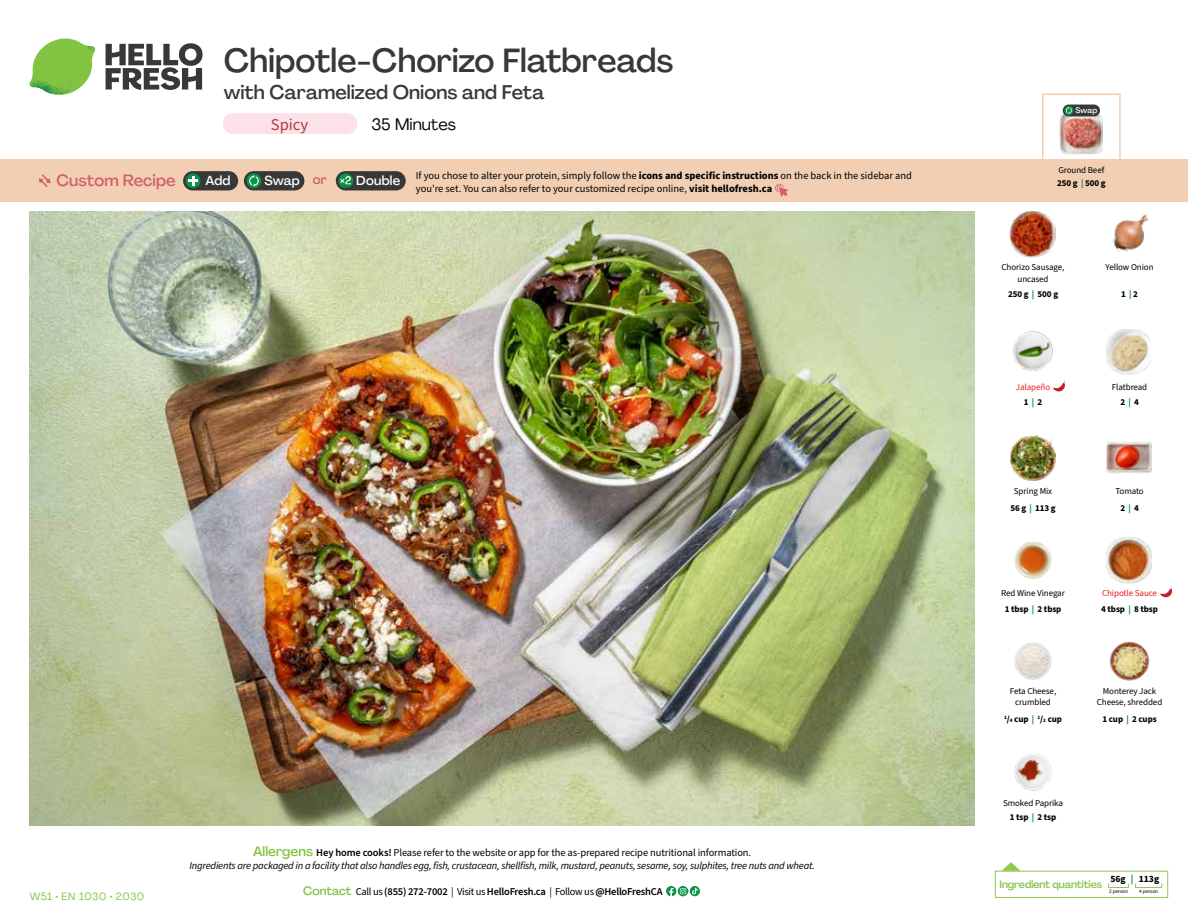
<style>
.page{position:relative;width:1188px;height:918px;background:#fff}
.page>*{position:absolute;margin:0;border:0;box-sizing:border-box;transform-origin:0 0}
.t1{font:500 33px "Agrandir";letter-spacing:-.005em;color:#383839}
.t2{font:500 19.5px "Agrandir";color:#383839}
.t3{font:16.5px "Agrandir";color:#000}
.t4{font:16.5px "Source Sans Pro";color:#b33841}
.t5{font:500 16.2px "Agrandir";color:#d15f6a}
.t6{font:500 12.9px "Agrandir";letter-spacing:.015em;color:#fff}
.t7{font:italic 10.5px/13.5px "Source Sans Pro";letter-spacing:-.02em;color:#000;text-align:center}
.t8{font:10.5px "Source Sans Pro";color:#000}
.t9{font:600 10.5px "Source Sans Pro";letter-spacing:-.02em;color:#000}
.t10{font:500 10.5px "Agrandir";letter-spacing:-.01em;color:#82c341}
.t11{font:10.5px "Agrandir";letter-spacing:.05em;color:#82c341}
.t12{font:700 9.6px "Source Sans Pro";color:#000}
.t13{font:9px/11.6px "Source Sans Pro";letter-spacing:-.01em;color:#000;text-align:center}
.t14{font:700 9px "Source Sans Pro";letter-spacing:-.01em;color:#000}
.t15{font:9px/14.9px "Source Sans Pro";letter-spacing:-.01em;color:#ed1d24;text-align:center}
.t16{font:500 7.95px "Agrandir";color:#fff}
.t17{font:5.25px "Source Sans Pro";letter-spacing:-.01em;color:#000}
.s1{color:#d15f6a}
.s2{font-weight:700}
.s3{font-weight:700;color:#0b9446}
.s4{color:#0b9446}
.s5{font-family:"Agrandir";font-weight:500;font-style:normal;font-size:13.5px;color:#82c341}
.s6{font-weight:600;font-style:normal}
.s7{font-style:normal}
.s8{font-family:"Agrandir";font-weight:500;font-size:12px;color:#82c341}
.s9{font-weight:400}
.s10{font-weight:700;color:#000}
.s11{font-size:5.25px}
</style>
<div class="page">
<svg style="left:106px;top:43px;width:97px;height:47px"></svg>
<svg style="left:34px;top:39px;width:59px;height:38px"></svg>
<img style="left:65px;top:39px;width:30px;height:25px">
<img style="left:33px;top:60px;width:56px;height:10px">
<img style="left:29px;top:64px;width:58px;height:31px">
<img style="left:64px;top:70px;width:25px;height:24px">
<img style="left:1013px;top:331px;width:40px;height:40px">
<img style="left:1106px;top:329px;width:45px;height:46px">
<img style="left:1112px;top:214px;width:37px;height:38px">
<img style="left:1010px;top:212px;width:45px;height:45px">
<img style="left:30px;top:211px;width:945px;height:615px">
<img style="left:1014px;top:642px;width:38px;height:38px">
<img style="left:1011px;top:436px;width:45px;height:45px">
<img style="left:1106px;top:441px;width:46px;height:33px">
<img style="left:1014px;top:541px;width:38px;height:38px">
<img style="left:1106px;top:538px;width:46px;height:45px">
<svg style="left:690px;top:886px;width:10px;height:10px"></svg>
<svg style="left:666px;top:886px;width:32px;height:10px"></svg>
<svg style="left:1002px;top:862px;width:19px;height:9px"></svg>
<div style="left:995px;top:871px;width:173px;height:27px;border:1px solid #91c84e"></div>
<div style="left:1108px;top:883px;width:21px;height:5px;border:1px solid #91c84e"></div>
<div style="left:1135px;top:883px;width:27px;height:5px;border:1px solid #91c84e"></div>
<img style="left:1014px;top:753px;width:38px;height:38px">
<img style="left:1109px;top:641px;width:41px;height:40px">
<svg style="left:1053px;top:380px;width:12px;height:12px"></svg>
<svg style="left:1160px;top:586px;width:12px;height:12px"></svg>
<div style="left:0;top:160px;width:1188px;height:42px;background:#f2cfb3"></div>
<svg style="left:39px;top:174px;width:12px;height:13px"></svg>
<div style="left:336px;top:171px;width:70px;height:19px;background:#383839;border-radius:10px"></div>
<svg style="left:338px;top:173px;width:15px;height:15px"></svg>
<div style="left:341px;top:180px;width:11px;height:11px;background:#000;opacity:.35"></div>
<svg style="left:339px;top:176px;width:12px;height:8px"></svg>
<div style="left:244px;top:171px;width:60px;height:19px;background:#383839;border-radius:10px"></div>
<div style="left:247px;top:173px;width:14px;height:15px;background:#0b9446;border-radius:50%"></div>
<svg style="left:249px;top:175px;width:10px;height:12px"></svg>
<div style="left:183px;top:171px;width:55px;height:19px;background:#383839;border-radius:10px"></div>
<div style="left:186px;top:173px;width:14px;height:15px;background:#0b9446;border-radius:50%"></div>
<svg style="left:188px;top:176px;width:10px;height:10px"></svg>
<svg style="left:775px;top:183px;width:13px;height:14px"></svg>
<div style="left:1042px;top:94px;width:79px;height:69px;border:2px solid #f2cfb3"></div>
<img style="left:1060px;top:113px;width:43px;height:42px">
<div style="left:1063px;top:105px;width:37px;height:11px;background:#383839;border-radius:6px"></div>
<svg style="left:1064px;top:106px;width:9px;height:9px"></svg>
<svg style="left:1066px;top:107px;width:6px;height:7px"></svg>
<div style="left:223px;top:113px;width:134px;height:21px;background:#fce1e9;border-radius:10px"></div>
<h3 class="t5" style="left:56px;top:170px;width:121px">Custom Recipe</h3>
<h1 class="t1" style="left:224px;top:40px;width:451px">Chipotle-Chorizo Flatbreads</h1>
<h2 class="t2" style="left:224px;top:80px;width:322px">with Caramelized Onions and Feta</h2>
<h3 class="t3" style="left:371px;top:114px;width:86px">35 Minutes</h3>
<h3 class="t4" style="left:271px;top:113px;width:39px">Spicy</h3>
<p class="t16" style="left:1075px;top:105px;width:24px">Swap</p>
<p class="t6" style="left:205px;top:172px;width:27px">Add</p>
<p class="t6" style="left:264px;top:172px;width:64px">Swap <span class="s1">or</span></p>
<p class="t6" style="left:356px;top:172px;width:45px">Double</p>
<p class="t13" style="left:1057px;top:164px;width:50px;line-height:13px;text-align:left">Ground Beef<br><span class="s2">250 g</span> <span class="s3">|</span> <span class="s2">500 g</span></p>
<p class="t8" style="left:416px;top:168px;width:498px">If you chose to alter your protein, simply follow the <span class="s2">icons and specific instructions</span> on the back in the sidebar and</p>
<p class="t8" style="left:416px;top:182px;width:358px">you're set. You can also refer to your customized recipe online, <span class="s2">visit hellofresh.ca</span></p>
<p class="t13" style="left:1002px;top:262px;width:64px">Chorizo Sausage, uncased</p>
<p class="t14" style="left:1008px;top:287px;width:52px">250 g <span class="s4">|</span> 500 g</p>
<p class="t13" style="left:1106px;top:262px;width:49px">Yellow Onion</p>
<p class="t14" style="left:1121px;top:287px;width:18px">1 <span class="s4">|</span> 2</p>
<p class="t11" style="left:30px;top:890px;width:116px">W51 • EN 1030 • 2030</p>
<p class="t7" style="left:189px;top:846px;width:627px"><span class="s5">Allergens</span> <span class="s6">Hey home cooks!</span> <span class="s7">Please refer to the website or app for the as-prepared recipe nutritional information.<br></span>Ingredients are packaged in a facility that also handles egg, fish, crustacean, shellfish, milk, mustard, peanuts, sesame, soy, sulphites, tree nuts and wheat.</p>
<p class="t9" style="left:303px;top:885px;width:361px"><span class="s8">Contact</span> <span class="s9">Call us</span> (855) 272-7002 <span class="s9">| Visit us</span> HelloFresh.ca <span class="s9">| Follow us</span> @HelloFreshCA</p>
<p class="t15" style="left:1016px;top:380px;width:36px">Jalapeño<br><span class="s10">1</span> <span class="s3">|</span> <span class="s10">2</span></p>
<p class="t13" style="left:1112px;top:381px;width:37px">Flatbread</p>
<p class="t14" style="left:1120px;top:396px;width:20px">2 <span class="s4">|</span> 4</p>
<p class="t13" style="left:1010px;top:483px;width:47px;line-height:17.2px">Spring Mix<br><span class="s2">56 g</span> <span class="s3">|</span> <span class="s2">113 g</span></p>
<p class="t13" style="left:1115px;top:483px;width:30px;line-height:17.2px">Tomato<br><span class="s2">2</span> <span class="s3">|</span> <span class="s2">4</span></p>
<p class="t13" style="left:1001px;top:585px;width:65px;line-height:15.9px">Red Wine Vinegar<br><span class="s2">1 tbsp</span> <span class="s3">|</span> <span class="s2">2 tbsp</span></p>
<p class="t15" style="left:1101px;top:585px;width:58px;line-height:15.9px;text-align:left">Chipotle Sauce<br><span class="s10">4 tbsp</span> <span class="s3">|</span> <span class="s10">8 tbsp</span></p>
<p class="t13" style="left:1010px;top:685px;width:48px">Feta Cheese, crumbled</p>
<p class="t14" style="left:1004px;top:713px;width:59px"><sup>1</sup>/<span class="s11">4</span> cup <span class="s4">|</span> <sup>1</sup>/<span class="s11">2</span> cup</p>
<p class="t13" style="left:1003px;top:795px;width:61px;line-height:14.9px">Smoked Paprika<br><span class="s2">1 tsp</span> <span class="s3">|</span> <span class="s2">2 tsp</span></p>
<p class="t13" style="left:1097px;top:685px;width:67px">Monterey Jack<br>Cheese, shredded</p>
<p class="t14" style="left:1102px;top:713px;width:56px">1 cup <span class="s4">|</span> 2 cups</p>
<p class="t12" style="left:1110px;top:872px;width:50px">56g <span class="s4">|</span> 113g</p>
<p class="t17" style="left:1109px;top:888px;width:20px">2 person</p>
<p class="t17" style="left:1139px;top:888px;width:20px">4 person</p>
<p class="t10" style="left:1000px;top:878px;width:104px">Ingredient quantities</p>
</div>
